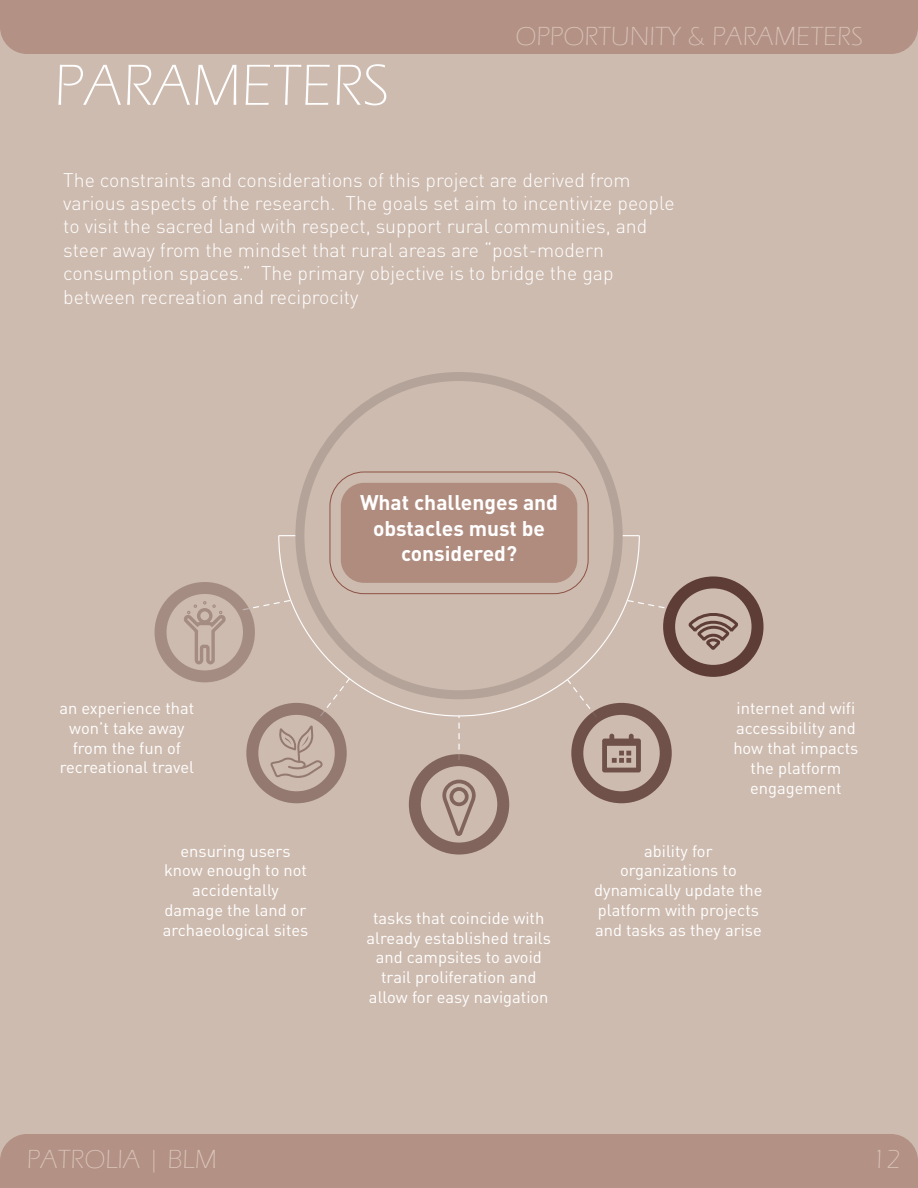
<style>
.page{position:relative;width:918px;height:1188px;background:#cebbaf}
.page>*{position:absolute;margin:0;border:0;box-sizing:border-box;transform-origin:0 0}
.t1{font:300 60px "Eras ITC";color:#fff}
.t2{font:300 27px "Eras ITC";color:#d8c3b7}
.t3{font:700 21px/25.2px "DINOT";color:#fff;text-align:center}
.t4{font:300 19.5px/23.4px "DINOT";color:#fff}
.t5{font:16.5px/19.8px "DINOT";color:#fff;text-align:center}
</style>
<div class="page">
<div style="left:0;top:1134px;width:918px;height:54px;background:#b49185"></div>
<div style="left:0;top:0;width:918px;height:54px;background:#b49185"></div>
<div style="left:341px;top:483px;width:236px;height:100px;background:#b08c7f;border-radius:23px"></div>
<svg style="left:278px;top:535px;width:362px;height:182px"></svg>
<svg style="left:623px;top:535px;width:16px;height:1px"></svg>
<svg style="left:279px;top:535px;width:16px;height:1px"></svg>
<svg style="left:458px;top:716px;width:2px;height:34px"></svg>
<svg style="left:319px;top:677px;width:32px;height:41px"></svg>
<svg style="left:245px;top:599px;width:47px;height:12px"></svg>
<svg style="left:626px;top:599px;width:44px;height:12px"></svg>
<svg style="left:566px;top:678px;width:32px;height:41px"></svg>
<div style="left:409px;top:754px;width:100px;height:101px;border:12px solid #583730;border-radius:50%"></div>
<div style="left:295px;top:372px;width:328px;height:327px;border:9px solid #b3a399;border-radius:50%"></div>
<svg style="left:442px;top:780px;width:34px;height:56px"></svg>
<div style="left:663px;top:576px;width:101px;height:101px;border:12px solid #583730;border-radius:50%"></div>
<div style="left:155px;top:582px;width:100px;height:100px;border:12px solid #583730;border-radius:50%"></div>
<svg style="left:180px;top:601px;width:49px;height:65px"></svg>
<svg style="left:689px;top:613px;width:49px;height:37px"></svg>
<div style="left:246px;top:703px;width:101px;height:100px;border:12px solid #583730;border-radius:50%"></div>
<svg style="left:270px;top:726px;width:53px;height:52px"></svg>
<div style="left:571px;top:703px;width:101px;height:100px;border:12px solid #583730;border-radius:50%"></div>
<svg style="left:602px;top:734px;width:39px;height:38px"></svg>
<h1 class="t1" style="left:54px;top:52px;width:337px">PARAMETERS</h1>
<h2 class="t2" style="left:515px;top:21px;width:349px">OPPORTUNITY &amp; PARAMETERS</h2>
<p class="t4" style="left:63px;top:166px;width:613px">The constraints and considerations of this project are derived from various aspects of the research. The goals set aim to incentivize people to visit the sacred land with respect, support rural communities, and steer away from the mindset that rural areas are “post-modern consumption spaces.” The primary objective is to bridge the gap between recreation and reciprocity</p>
<p class="t3" style="left:360px;top:488px;width:200px">What challenges and obstacles must be considered?</p>
<p class="t5" style="left:59px;top:697px;width:136px">an experience that won’t take away from the fun of recreational travel</p>
<p class="t5" style="left:163px;top:839px;width:147px">ensuring users know enough to not accidentally damage the land or archaeological sites</p>
<p class="t5" style="left:367px;top:907px;width:186px">tasks that coincide with already established trails and campsites to avoid trail proliferation and allow for easy navigation</p>
<p class="t5" style="left:733px;top:697px;width:127px">internet and wifi accessibility and how that impacts the platform engagement</p>
<p class="t5" style="left:594px;top:839px;width:170px">ability for organizations to dynamically update the platform with projects and tasks as they arise</p>
<h2 class="t2" style="left:27px;top:1145px;width:192px">PATROLIA | BLM</h2>
<h2 class="t2" style="left:872px;top:1145px;width:30px">12</h2>
</div>
